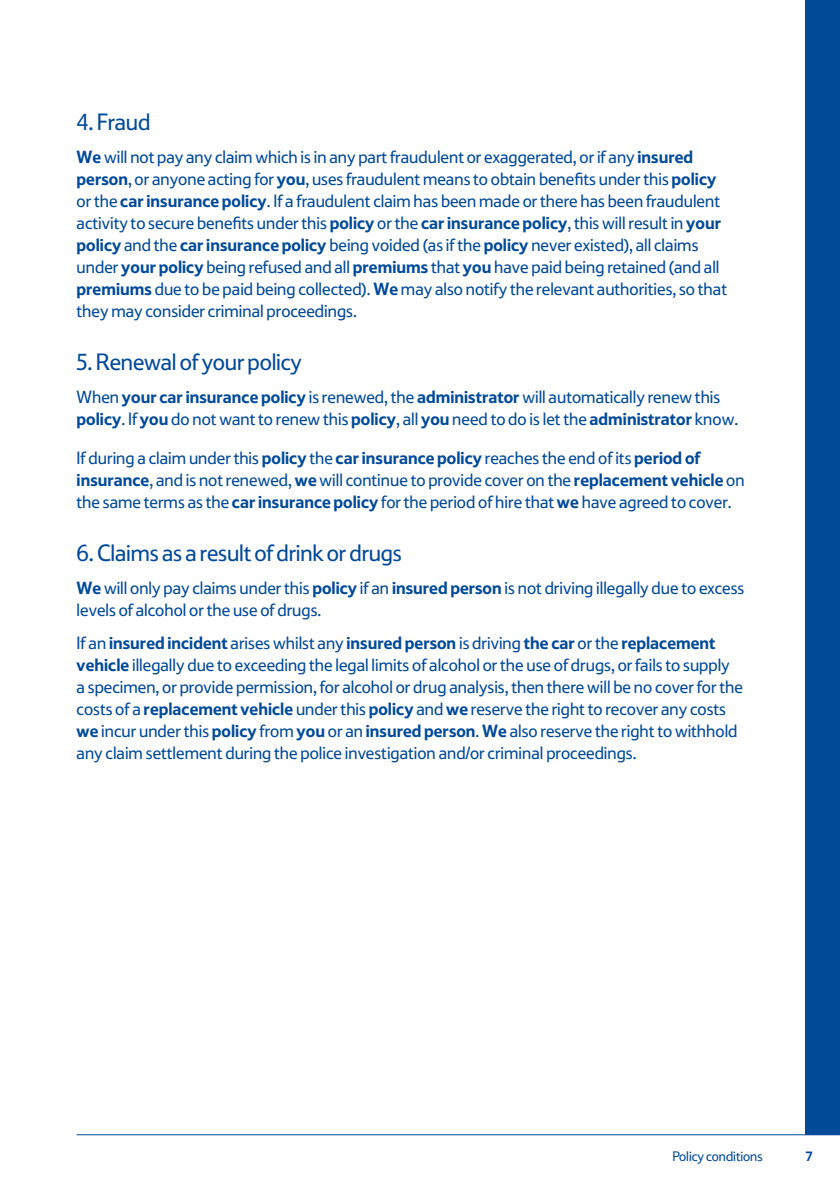
<style>
.page{position:relative;width:840px;height:1191px;background:#fff}
.page>*{position:absolute;margin:0;border:0;box-sizing:border-box;transform-origin:0 0}
.t1{font:24px "Tesco Display";letter-spacing:-.01em;color:#004a97}
.t2{font:18px/22px "Tesco Display";color:#004a97}
.t3{font:14px "Tesco Display";color:#004a97}
.t4{font:700 14px "Tesco Display";color:#004a97}
.s1{font-weight:700}
</style>
<div class="page">
<div style="left:805px;top:0;width:34px;height:1134px;background:#004a97"></div>
<hr style="left:77px;top:1134px;width:762px;height:1px;background:#004a97">
<h1 class="t1" style="left:77px;top:108px;width:75px">4. Fraud</h1>
<p class="t2" style="left:77px;top:146px;width:651px"><span class="s1">We</span> will not pay any claim which is in any part fraudulent or exaggerated, or if any <span class="s1">insured person</span>, or anyone acting for <span class="s1">you</span>, uses fraudulent means to obtain benefits under this <span class="s1">policy </span>or the <span class="s1">car insurance policy</span>. If a fraudulent claim has been made or there has been fraudulent activity to secure benefits under this <span class="s1">policy</span> or the <span class="s1">car insurance policy</span>, this will result in <span class="s1">your policy</span> and the <span class="s1">car insurance policy</span> being voided (as if the <span class="s1">policy</span> never existed), all claims under <span class="s1">your policy</span> being refused and all <span class="s1">premiums</span> that <span class="s1">you</span> have paid being retained (and all <span class="s1">premiums</span> due to be paid being collected). <span class="s1">We</span> may also notify the relevant authorities, so that they may consider criminal proceedings.</p>
<h1 class="t1" style="left:77px;top:348px;width:226px">5. Renewal of your policy</h1>
<p class="t2" style="left:77px;top:386px;width:662px">When <span class="s1">your car insurance policy</span> is renewed, the <span class="s1">administrator</span> will automatically renew this <span class="s1">policy</span>. If <span class="s1">you</span> do not want to renew this <span class="s1">policy</span>, all <span class="s1">you</span> need to do is let the <span class="s1">administrator</span> know.</p>
<p class="t2" style="left:77px;top:447px;width:669px">If during a claim under this <span class="s1">policy</span> the <span class="s1">car insurance policy</span> reaches the end of its <span class="s1">period of insurance</span>, and is not renewed, <span class="s1">we</span> will continue to provide cover on the <span class="s1">replacement vehicle</span> on the same terms as the <span class="s1">car insurance policy</span> for the period of hire that <span class="s1">we</span> have agreed to cover.</p>
<h1 class="t1" style="left:77px;top:539px;width:327px">6. Claims as a result of drink or drugs</h1>
<p class="t2" style="left:77px;top:576px;width:669px"><span class="s1">We</span> will only pay claims under this <span class="s1">policy</span> if an <span class="s1">insured person</span> is not driving illegally due to excess levels of alcohol or the use of drugs.</p>
<p class="t2" style="left:77px;top:632px;width:667px">If an <span class="s1">insured incident</span> arises whilst any <span class="s1">insured person</span> is driving <span class="s1">the car</span> or the <span class="s1">replacement vehicle</span> illegally due to exceeding the legal limits of alcohol or the use of drugs, or fails to supply<br>a specimen, or provide permission, for alcohol or drug analysis, then there will be no cover for the costs of a <span class="s1">replacement vehicle</span> under this <span class="s1">policy</span> and <span class="s1">we</span> reserve the right to recover any costs <span class="s1">we</span> incur under this <span class="s1">policy</span> from <span class="s1">you</span> or an <span class="s1">insured person</span>. <span class="s1">We</span> also reserve the right to withhold any claim settlement during the police investigation and/or criminal proceedings.</p>
<p class="t3" style="left:672px;top:1148px;width:92px">Policy conditions</p>
<p class="t4" style="left:805px;top:1148px;width:8px">7</p>
</div>
